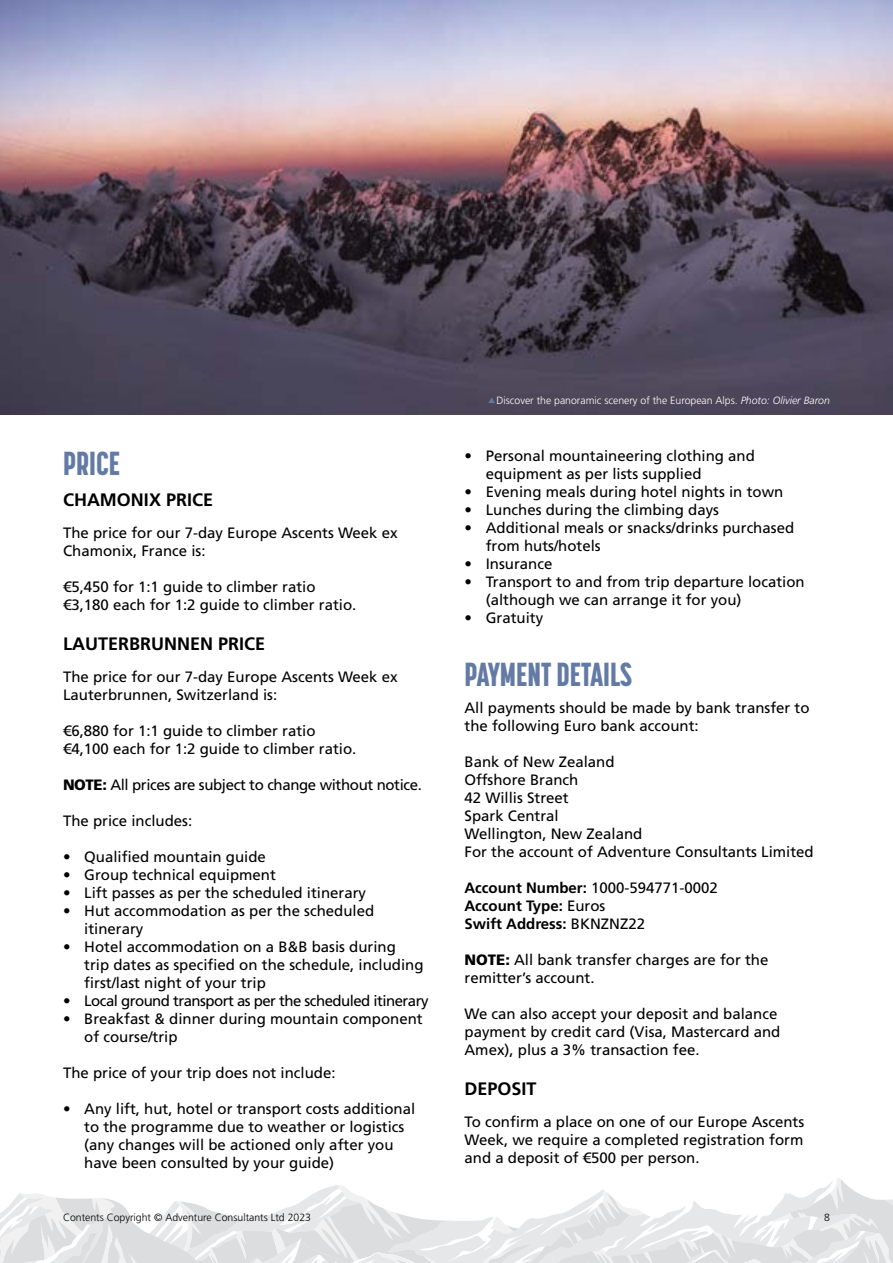
<style>
.page{position:relative;width:893px;height:1263px;background:#fff}
.page>*{position:absolute;margin:0;border:0;box-sizing:border-box;transform-origin:0 0}
.t1{font:800 33px "Korolev Compressed";color:#637ba4}
.t2{font:700 18px "Frutiger LT Std";color:#000}
.t3{font:15px/18px "Frutiger LT Std";color:#000}
.t4{font:700 15px/18px "Frutiger LT Std";color:#000}
.t5{font:15px "Frutiger LT Std";letter-spacing:-.035em;color:#000}
.t6{font:15px "Frutiger LT Std";letter-spacing:-.025em;color:#000}
.t7{font:300 10.5px "Frutiger LT Std";color:#fff}
.t8{font:300 10.5px "Frutiger LT Std";color:#000}
.s1{font-weight:900}
.s2{font-style:italic}
.s3{font-weight:400}
</style>
<div class="page">
<svg style="left:0;top:1178px;width:893px;height:85px"></svg>
<img style="left:0;top:0;width:893px;height:414px">
<svg style="left:488px;top:397px;width:7px;height:6px"></svg>
<h1 class="t1" style="left:63px;top:444px;width:58px">PRICE</h1>
<p class="t2" style="left:63px;top:489px;width:152px">CHAMONIX PRICE</p>
<p class="t3" style="left:63px;top:524px;width:336px">The price for our 7-day Europe Ascents Week ex<br>Chamonix, France is:</p>
<p class="t3" style="left:63px;top:578px;width:295px">€5,450 for 1:1 guide to climber ratio €3,180 each for 1:2 guide to climber ratio.</p>
<p class="t2" style="left:63px;top:633px;width:204px">LAUTERBRUNNEN PRICE</p>
<p class="t3" style="left:63px;top:668px;width:336px">The price for our 7-day Europe Ascents Week ex<br>Lauterbrunnen, Switzerland is:</p>
<p class="t3" style="left:63px;top:722px;width:295px">€6,880 for 1:1 guide to climber ratio €4,100 each for 1:2 guide to climber ratio.</p>
<p class="t6" style="left:63px;top:776px;width:360px"><span class="s1">NOTE:</span> All prices are subject to change without notice.</p>
<p class="t3" style="left:63px;top:812px;width:131px">The price includes:</p>
<p class="t3" style="left:63px;top:848px;width:204px">• Qualified mountain guide</p>
<p class="t3" style="left:63px;top:866px;width:214px">• Group technical equipment</p>
<p class="t3" style="left:63px;top:884px;width:305px">• Lift passes as per the scheduled itinerary</p>
<p class="t3" style="left:84px;top:902px;width:292px;text-indent:-21px">• Hut accommodation as per the scheduled itinerary</p>
<p class="t3" style="left:84px;top:938px;width:341px;text-indent:-21px">• Hotel accommodation on a B&amp;B basis during trip dates as specified on the schedule, including first/last night of your trip</p>
<p class="t5" style="left:63px;top:992px;width:367px">• Local ground transport as per the scheduled itinerary</p>
<p class="t3" style="left:84px;top:1010px;width:340px;text-indent:-21px">• Breakfast &amp; dinner during mountain component of course/trip</p>
<p class="t3" style="left:63px;top:1064px;width:274px">The price of your trip does not include:</p>
<p class="t3" style="left:84px;top:1100px;width:332px;text-indent:-21px">• Any lift, hut, hotel or transport costs additional to the programme due to weather or logistics (any changes will be actioned only after you have been consulted by your guide)</p>
<p class="t7" style="left:496px;top:395px;width:335px">Discover the panoramic scenery of the European Alps. <span class="s2">Photo: Olivier Baron</span></p>
<p class="t3" style="left:486px;top:447px;width:271px;text-indent:-21px">• Personal mountaineering clothing and equipment as per lists supplied</p>
<p class="t3" style="left:464px;top:483px;width:320px">• Evening meals during hotel nights in town</p>
<p class="t3" style="left:464px;top:501px;width:256px">• Lunches during the climbing days</p>
<p class="t3" style="left:486px;top:519px;width:310px;text-indent:-21px">• Additional meals or snacks/drinks purchased from huts/hotels</p>
<p class="t3" style="left:464px;top:555px;width:89px">• Insurance</p>
<p class="t3" style="left:486px;top:573px;width:320px;text-indent:-21px">• Transport to and from trip departure location (although we can arrange it for you)</p>
<p class="t3" style="left:464px;top:609px;width:80px">• Gratuity</p>
<h1 class="t1" style="left:464px;top:655px;width:169px">PAYMENT DETAILS</h1>
<p class="t3" style="left:464px;top:699px;width:347px">All payments should be made by bank transfer to the following Euro bank account:</p>
<p class="t3" style="left:464px;top:753px;width:351px">Bank of New Zealand<br>Offshore Branch<br>42 Willis Street<br>Spark Central<br>Wellington, New Zealand<br>For the account of Adventure Consultants Limited</p>
<p class="t4" style="left:464px;top:879px;width:255px">Account Number: <span class="s3">1000-594771-0002<br></span>Account Type: <span class="s3">Euros<br></span>Swift Address: <span class="s3">BKNZNZ22</span></p>
<p class="t3" style="left:464px;top:951px;width:305px"><span class="s1">NOTE:</span> All bank transfer charges are for the remitter’s account.</p>
<p class="t3" style="left:464px;top:1005px;width:317px">We can also accept your deposit and balance payment by credit card (Visa, Mastercard and<br>Amex), plus a 3% transaction fee.</p>
<p class="t2" style="left:464px;top:1078px;width:74px">DEPOSIT</p>
<p class="t3" style="left:464px;top:1113px;width:341px;text-align:justify">To confirm a place on one of our Europe Ascents Week, we require a completed registration form and a deposit of €500 per person.</p>
<p class="t8" style="left:63px;top:1211px;width:250px">Contents Copyright © Adventure Consultants Ltd 2023</p>
<p class="t8" style="left:824px;top:1211px;width:7px">8</p>
</div>
